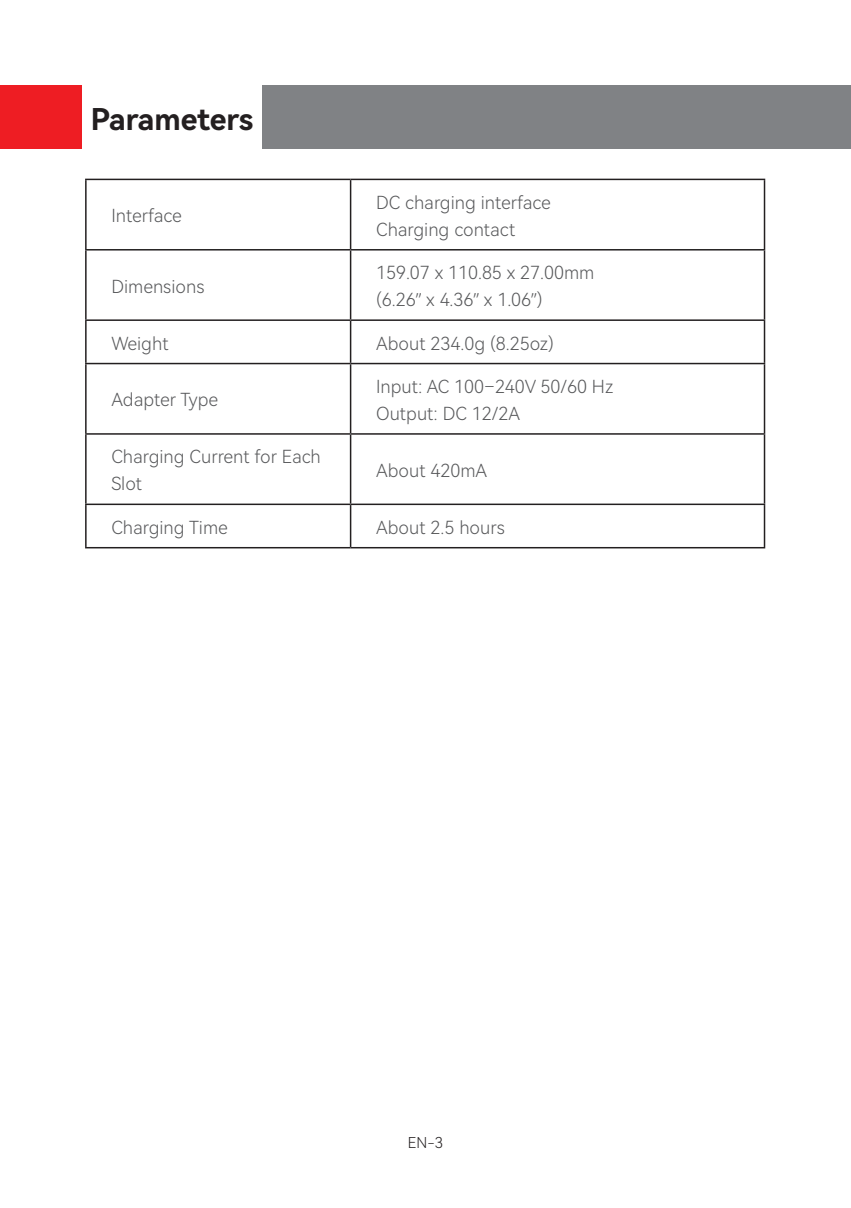
<style>
.page{position:relative;width:851px;height:1208px;background:#fff}
.page>*{position:absolute;margin:0;border:0;box-sizing:border-box;transform-origin:0 0}
.Heading{font:30px "Harmony OS Sans SC Bold";color:#231f20}
.Light_5pt{font:18px/27px "Harmony OS Sans SC Light";color:#57585a}
.t1{font:15px "Harmony OS Sans SC Light";color:#231f20}
.s1{font-family:"Noto Sans";font-weight:300}
</style>
<div class="page">
<div style="left:82px;top:85px;width:768px;height:63px;background:#808285"></div>
<div style="left:0;top:85px;width:82px;height:63px;background:#ee1d23"></div>
<hr style="left:85px;top:179px;width:265px;height:1px;background:#231f20">
<hr style="left:85px;top:180px;width:2px;height:69px;background:#231f20">
<hr style="left:350px;top:179px;width:415px;height:1px;background:#231f20">
<hr style="left:350px;top:180px;width:1px;height:69px;background:#231f20">
<hr style="left:763px;top:180px;width:2px;height:69px;background:#231f20">
<hr style="left:85px;top:249px;width:265px;height:1px;background:#231f20">
<hr style="left:85px;top:250px;width:2px;height:69px;background:#231f20">
<hr style="left:350px;top:249px;width:415px;height:1px;background:#231f20">
<hr style="left:350px;top:250px;width:1px;height:69px;background:#231f20">
<hr style="left:763px;top:250px;width:2px;height:69px;background:#231f20">
<hr style="left:85px;top:319px;width:265px;height:2px;background:#231f20">
<hr style="left:85px;top:321px;width:2px;height:42px;background:#231f20">
<hr style="left:350px;top:319px;width:415px;height:2px;background:#231f20">
<hr style="left:350px;top:321px;width:1px;height:42px;background:#231f20">
<hr style="left:763px;top:321px;width:2px;height:42px;background:#231f20">
<hr style="left:85px;top:363px;width:265px;height:1px;background:#231f20">
<hr style="left:85px;top:364px;width:2px;height:69px;background:#231f20">
<hr style="left:350px;top:363px;width:415px;height:1px;background:#231f20">
<hr style="left:350px;top:364px;width:1px;height:69px;background:#231f20">
<hr style="left:763px;top:364px;width:2px;height:69px;background:#231f20">
<hr style="left:85px;top:433px;width:265px;height:2px;background:#231f20">
<hr style="left:85px;top:435px;width:2px;height:68px;background:#231f20">
<hr style="left:350px;top:433px;width:415px;height:2px;background:#231f20">
<hr style="left:350px;top:435px;width:1px;height:68px;background:#231f20">
<hr style="left:763px;top:435px;width:2px;height:68px;background:#231f20">
<hr style="left:85px;top:503px;width:265px;height:2px;background:#231f20">
<hr style="left:85px;top:505px;width:2px;height:42px;background:#231f20">
<hr style="left:350px;top:503px;width:415px;height:2px;background:#231f20">
<hr style="left:350px;top:505px;width:1px;height:42px;background:#231f20">
<hr style="left:763px;top:505px;width:2px;height:42px;background:#231f20">
<hr style="left:85px;top:547px;width:265px;height:1px;background:#231f20">
<hr style="left:350px;top:547px;width:415px;height:1px;background:#231f20">
<div style="left:82px;top:85px;width:180px;height:63px;background:#fff"></div>
<p class="Heading" style="left:91px;top:98px;width:164px">Parameters</p>
<p class="Light_5pt" style="left:111px;top:202px;width:72px">Interface</p>
<p class="Light_5pt" style="left:111px;top:272px;width:94px">Dimensions</p>
<p class="Light_5pt" style="left:376px;top:188px;width:176px">DC charging interface</p>
<p class="Light_5pt" style="left:376px;top:215px;width:140px">Charging contact</p>
<p class="Light_5pt" style="left:376px;top:258px;width:220px">159.07 x 110.85 x 27.00mm</p>
<p class="Light_5pt" style="left:376px;top:285px;width:168px">(6.26<span class="s1">”</span> x 4.36<span class="s1">”</span> x 1.06<span class="s1">”</span>)</p>
<p class="Light_5pt" style="left:111px;top:329px;width:59px">Weight</p>
<p class="Light_5pt" style="left:376px;top:329px;width:179px">About 234.0g (8.25oz)</p>
<p class="Light_5pt" style="left:111px;top:386px;width:108px">Adapter Type</p>
<p class="Light_5pt" style="left:376px;top:372px;width:239px">Input: AC 100–240V 50/60 Hz</p>
<p class="Light_5pt" style="left:376px;top:399px;width:145px">Output: DC 12/2A</p>
<p class="Light_5pt" style="left:111px;top:443px;width:211px">Charging Current for Each<br>Slot</p>
<p class="Light_5pt" style="left:376px;top:456px;width:113px">About 420mA</p>
<p class="Light_5pt" style="left:111px;top:513px;width:118px">Charging Time</p>
<p class="Light_5pt" style="left:376px;top:513px;width:130px">About 2.5 hours</p>
<p class="t1" style="left:408px;top:1132px;width:37px">EN-3</p>
</div>
